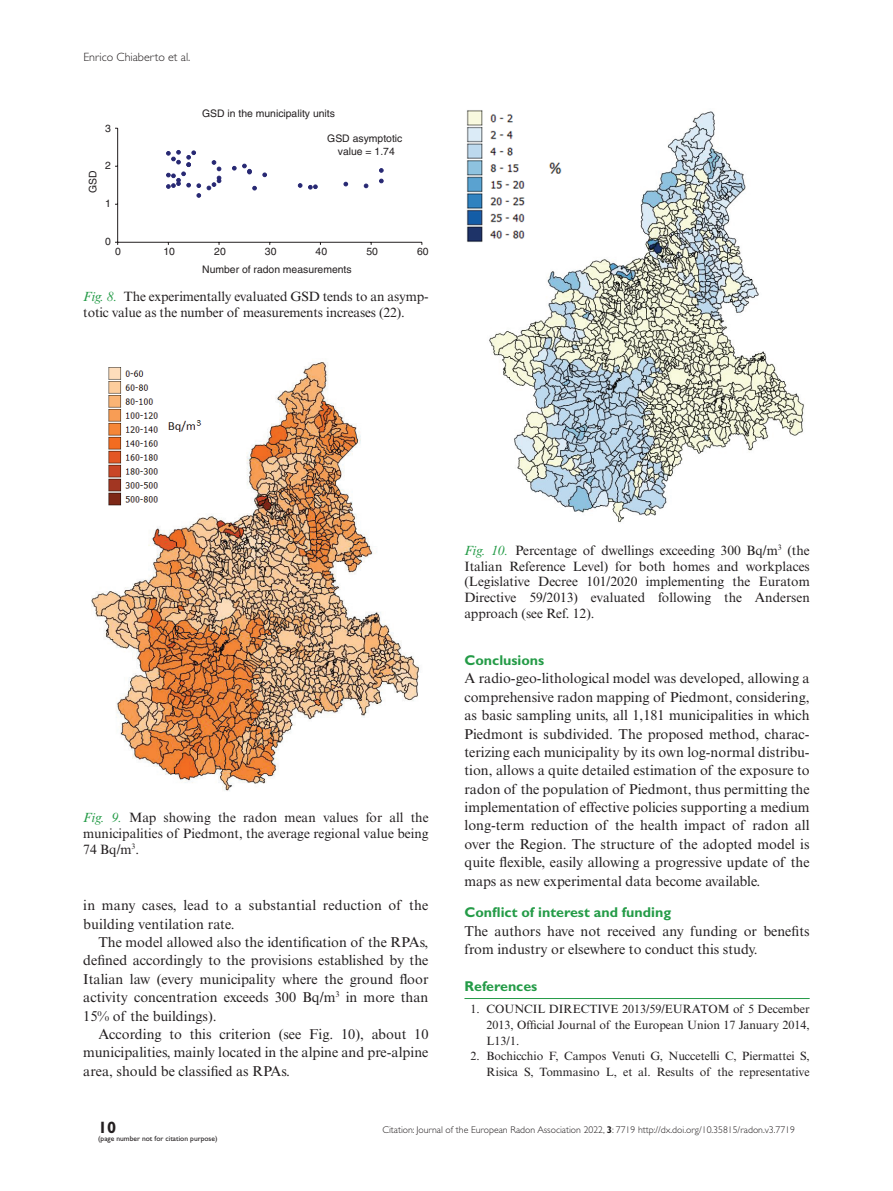
<style>
.page{position:relative;width:893px;height:1191px;background:#fff}
.page>*{position:absolute;margin:0;border:0;box-sizing:border-box;transform-origin:0 0}
.t1{font:700 16.5px "Gill Sans Std";color:#231f20}
.TXI{font:14.25px/18.3px "Times New Roman MT Std";color:#231f20;text-align:justify}
.Ref_head{font:700 14.25px "Gill Sans Std";color:#249b47}
.FC{font:13.5px/15.8px "Times New Roman MT Std";letter-spacing:-.01em;color:#231f20;text-align:justify}
.Reference{font:12px/15.8px "Times New Roman MT Std";color:#231f20;text-align:justify}
.t2{font:300 12px "Gill Sans Std";color:#231f20}
.t3{font:10.35px/12.5px "Helvetica";color:#231f20;text-align:center}
.t4{font:300 9.75px "Gill Sans Std";color:#231f20}
.t5{font:7.5px "Gill Sans Std";color:#231f20}
.s1{font-style:italic;color:#249b47}
.s2{font-weight:700}
</style>
<div class="page">
<hr style="left:464px;top:998px;width:346px;height:1px;background:#249b47">
<hr style="left:117px;top:128px;width:1px;height:114px;background:#231f20">
<hr style="left:118px;top:242px;width:304px;height:1px;background:#231f20">
<svg style="left:166px;top:150px;width:35px;height:48px"></svg>
<svg style="left:207px;top:160px;width:14px;height:30px"></svg>
<svg style="left:232px;top:166px;width:4px;height:4px"></svg>
<svg style="left:242px;top:164px;width:10px;height:10px"></svg>
<svg style="left:252px;top:186px;width:5px;height:4px"></svg>
<svg style="left:263px;top:173px;width:4px;height:4px"></svg>
<svg style="left:298px;top:183px;width:4px;height:5px"></svg>
<svg style="left:308px;top:185px;width:10px;height:4px"></svg>
<svg style="left:344px;top:182px;width:4px;height:4px"></svg>
<svg style="left:364px;top:184px;width:4px;height:4px"></svg>
<svg style="left:379px;top:168px;width:4px;height:5px"></svg>
<svg style="left:379px;top:179px;width:4px;height:4px"></svg>
<img style="left:91px;top:362px;width:328px;height:429px">
<img style="left:105px;top:365px;width:104px;height:140px">
<img style="left:489px;top:111px;width:316px;height:412px">
<img style="left:466px;top:110px;width:108px;height:135px">
<p class="t2" style="left:83px;top:50px;width:109px">Enrico Chiaberto et al.</p>
<p class="t3" style="left:105px;top:122px;width:7px">3</p>
<p class="t3" style="left:87px;top:193px;width:24px;rotate:-90deg">GSD</p>
<p class="t3" style="left:105px;top:159px;width:7px">2</p>
<p class="t3" style="left:105px;top:197px;width:7px">1</p>
<p class="t3" style="left:105px;top:235px;width:7px">0</p>
<p class="t3" style="left:202px;top:108px;width:134px">GSD in the municipality units</p>
<p class="t3" style="left:327px;top:132px;width:77px">GSD asymptotic value = 1.74</p>
<p class="t3" style="left:115px;top:245px;width:7px">0</p>
<p class="t3" style="left:163px;top:245px;width:13px">10</p>
<p class="t3" style="left:214px;top:245px;width:13px">20</p>
<p class="t3" style="left:265px;top:245px;width:13px">30</p>
<p class="t3" style="left:316px;top:245px;width:13px">40</p>
<p class="t3" style="left:366px;top:245px;width:13px">50</p>
<p class="t3" style="left:417px;top:246px;width:13px">60</p>
<p class="t3" style="left:202px;top:263px;width:151px">Number of radon measurements</p>
<p class="FC" style="left:83px;top:289px;width:347px"><span class="s1">Fig. 8.</span> The experimentally evaluated GSD tends to an asymp&shy;totic value as the number of measurements increases (22).</p>
<p class="FC" style="left:83px;top:809px;width:347px"><span class="s1">Fig. 9.</span> Map showing the radon mean values for all the municipalities of Piedmont, the average regional value being 74 Bq/m<sup>3</sup>.</p>
<p class="TXI" style="left:83px;top:896px;width:347px">in many cases, lead to a substantial reduction of the building ventilation rate.</p>
<p class="TXI" style="left:83px;top:933px;width:347px;text-indent:15px">The model allowed also the identification of the RPAs, defined accordingly to the provisions established by the Italian law (every municipality where the ground floor activity concentration exceeds 300 Bq/m<sup>3</sup> in more than 15% of the buildings).</p>
<p class="TXI" style="left:83px;top:1025px;width:347px;text-indent:15px">According to this criterion (see Fig. 10), about 10 municipalities, mainly located in the alpine and pre-alpine area, should be classified as RPAs.</p>
<p class="FC" style="left:464px;top:542px;width:347px"><span class="s1">Fig. 10.</span> Percentage of dwellings exceeding 300 Bq/m<sup>3</sup> (the Italian Reference Level) for both homes and workplaces (Legislative Decree 101/2020 implementing the Euratom Directive 59/2013) evaluated following the Andersen approach (see Ref. 12).</p>
<h1 class="Ref_head" style="left:464px;top:652px;width:81px">Conclusions</h1>
<p class="TXI" style="left:464px;top:669px;width:347px">A radio-geo-lithological model was developed, allowing a comprehensive radon mapping of Piedmont, considering, as basic sampling units, all 1,181 municipalities in which Piedmont is subdivided. The proposed method, charac&shy;terizing each municipality by its own log-normal distribu&shy;tion, allows a quite detailed estimation of the exposure to radon of the population of Piedmont, thus permitting the implementation of effective policies supporting a medium long-term reduction of the health impact of radon all over the Region. The structure of the adopted model is quite flexible, easily allowing a progressive update of the maps as new experimental data become available.</p>
<h1 class="Ref_head" style="left:464px;top:904px;width:208px">Conflict of interest and funding</h1>
<p class="TXI" style="left:464px;top:922px;width:347px">The authors have not received any funding or benefits from industry or elsewhere to conduct this study.</p>
<p class="Ref_head" style="left:464px;top:977px;width:74px">References</p>
<p class="Reference" style="left:487px;top:1001px;width:325px;text-indent:-16px">1. COUNCIL DIRECTIVE 2013/59/EURATOM of 5 December 2013, Official Journal of the European Union 17 January 2014, L13/1.</p>
<p class="Reference" style="left:470px;top:1048px;width:341px;text-align:right">2. Bochicchio F, Campos Venuti G, Nuccetelli C, Piermattei S,<br>Risica S, Tommasino L, et al. Results of the representative</p>
<p class="t1" style="left:98px;top:1117px;width:20px">10</p>
<p class="t4" style="left:382px;top:1124px;width:414px">Citation: Journal of the European Radon Association 2022, <span class="s2">3</span>: 7719 http://dx.doi.org/10.35815/radon.v3.7719</p>
<p class="t5" style="left:98px;top:1133px;width:121px">(page number not for citation purpose)</p>
</div>
